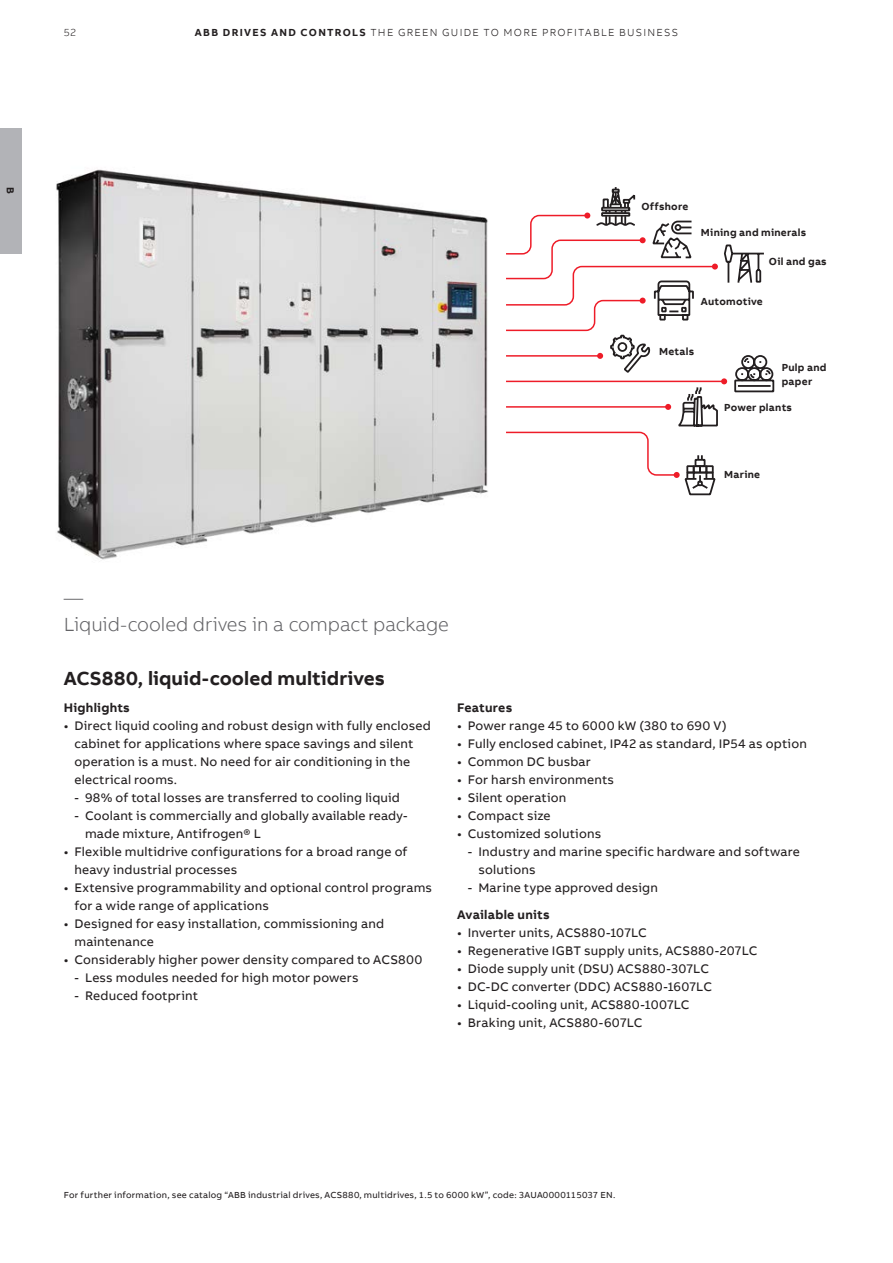
<style>
.page{position:relative;width:893px;height:1263px;background:#fff}
.page>*{position:absolute;margin:0;border:0;box-sizing:border-box;transform-origin:0 0}
.t1{font:300 19.5px/27px "AB Bvoice";letter-spacing:-.005em;color:#636366}
.t2{font:700 19.5px "AB Bvoice";letter-spacing:.005em;color:#231f20}
.t3{font:12.75px/18px "AB Bvoice";letter-spacing:.015em;color:#231f20}
.t4{font:700 12.75px "AB Bvoice";letter-spacing:.02em;color:#231f20}
.t5{font:700 10.5px/13.5px "AB Bvoice";letter-spacing:.025em;color:#231f20}
.t6{font:300 10.5px "AB Bvoice";letter-spacing:.12em;color:#231f20}
.t7{font:9px "AB Bvoice";letter-spacing:.025em;color:#231f20}
.s1{font-weight:700}
</style>
<div class="page">
<img style="left:21px;top:138px;width:467px;height:422px">
<svg style="left:506px;top:187px;width:269px;height:309px"></svg>
<div style="left:0;top:128px;width:21px;height:126px;background:#b2b3b7"></div>
<p class="t6" style="left:64px;top:26px;width:14px">52</p>
<p class="t6" style="left:195px;top:26px;width:485px"><span class="s1">ABB DRIVES AND CONTROLS</span> THE GREEN GUIDE TO MORE PROFITABLE BUSINESS</p>
<p class="t5" style="left:17px;top:187px;width:8px;rotate:90deg">B</p>
<p class="t5" style="left:641px;top:200px;width:49px">Offshore</p>
<p class="t5" style="left:701px;top:226px;width:107px">Mining and minerals</p>
<p class="t5" style="left:769px;top:254px;width:59px">Oil and gas</p>
<p class="t5" style="left:701px;top:295px;width:63px">Automotive</p>
<p class="t5" style="left:659px;top:345px;width:37px">Metals</p>
<p class="t5" style="left:782px;top:361px;width:46px">Pulp and paper</p>
<p class="t5" style="left:724px;top:400px;width:70px">Power plants</p>
<p class="t5" style="left:724px;top:468px;width:38px">Marine</p>
<h1 class="t1" style="left:64px;top:584px;width:387px">—<br>Liquid-cooled drives in a compact package</h1>
<h1 class="t2" style="left:64px;top:666px;width:323px">ACS880, liquid-cooled multidrives</h1>
<p class="t4" style="left:64px;top:699px;width:68px">Highlights</p>
<p class="t3" style="left:74px;top:717px;width:358px;text-indent:-11px">• Direct liquid cooling and robust design with fully enclosed cabinet for applications where space savings and silent operation is a must. No need for air conditioning in the electrical rooms.</p>
<p class="t3" style="left:74px;top:789px;width:327px">- 98% of total losses are transferred to cooling liquid</p>
<p class="t3" style="left:85px;top:807px;width:324px;text-indent:-11px">- Coolant is commercially and globally available ready&shy;made mixture, Antifrogen® L</p>
<p class="t3" style="left:74px;top:843px;width:335px;text-indent:-11px">• Flexible multidrive configurations for a broad range of heavy industrial processes</p>
<p class="t3" style="left:74px;top:879px;width:359px;text-indent:-11px">• Extensive programmability and optional control programs for a wide range of applications</p>
<p class="t3" style="left:74px;top:915px;width:311px;text-indent:-11px">• Designed for easy installation, commissioning and maintenance</p>
<p class="t3" style="left:64px;top:951px;width:360px">• Considerably higher power density compared to ACS800</p>
<p class="t3" style="left:74px;top:969px;width:286px">- Less modules needed for high motor powers</p>
<p class="t3" style="left:74px;top:987px;width:125px">- Reduced footprint</p>
<p class="t4" style="left:457px;top:699px;width:57px">Features</p>
<p class="t3" style="left:457px;top:717px;width:271px">• Power range 45 to 6000 kW (380 to 690 V)</p>
<p class="t3" style="left:457px;top:735px;width:351px">• Fully enclosed cabinet, IP42 as standard, IP54 as option</p>
<p class="t3" style="left:457px;top:753px;width:135px">• Common DC busbar</p>
<p class="t3" style="left:457px;top:771px;width:159px">• For harsh environments</p>
<p class="t3" style="left:457px;top:789px;width:111px">• Silent operation</p>
<p class="t3" style="left:457px;top:807px;width:95px">• Compact size</p>
<p class="t3" style="left:457px;top:825px;width:146px">• Customized solutions</p>
<p class="t3" style="left:478px;top:843px;width:323px;text-indent:-11px">- Industry and marine specific hardware and software solutions</p>
<p class="t3" style="left:468px;top:879px;width:192px">- Marine type approved design</p>
<p class="t4" style="left:457px;top:906px;width:94px">Available units</p>
<p class="t3" style="left:457px;top:924px;width:191px">• Inverter units, ACS880-107LC</p>
<p class="t3" style="left:457px;top:942px;width:302px">• Regenerative IGBT supply units, ACS880-207LC</p>
<p class="t3" style="left:457px;top:960px;width:253px">• Diode supply unit (DSU) ACS880-307LC</p>
<p class="t3" style="left:457px;top:978px;width:256px">• DC-DC converter (DDC) ACS880-1607LC</p>
<p class="t3" style="left:457px;top:996px;width:234px">• Liquid-cooling unit, ACS880-1007LC</p>
<p class="t3" style="left:457px;top:1014px;width:187px">• Braking unit, ACS880-607LC</p>
<p class="t7" style="left:64px;top:1189px;width:553px">For further information, see catalog “ABB industrial drives, ACS880, multidrives, 1.5 to 6000 kW”, code: 3AUA0000115037 EN.</p>
</div>
